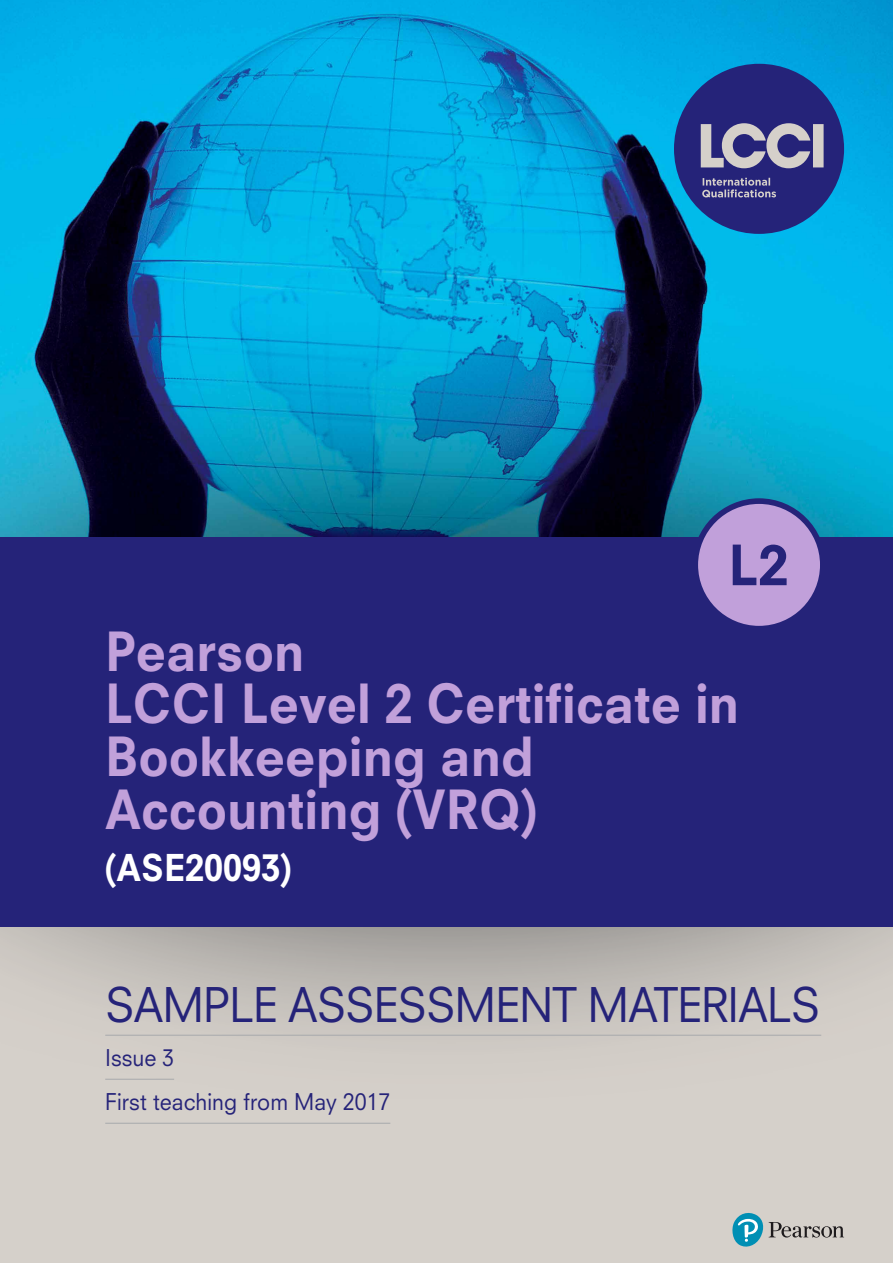
<style>
.page{position:relative;width:893px;height:1263px;background:#fff}
.page>*{position:absolute;margin:0;border:0;box-sizing:border-box;transform-origin:0 0}
.t1{font:800 54px "Neuzeit SLT Std";color:#252379}
.t2{font:800 52.5px/52.5px "Neuzeit SLT Std";color:#c1a0da;scale:.95 1}
.t3{font:46.5px "Neuzeit SLT Std";letter-spacing:-.02em;color:#252379;scale:.95 1}
.t4{font:800 36px "Neuzeit SLT Std";color:#fff;scale:.95 1}
.t5{font:22.5px/44px "Neuzeit SLT Std";color:#252379;scale:.95 1}
</style>
<div class="page">
<img style="left:0;top:0;width:893px;height:538px">
<svg style="left:0;top:927px;width:893px;height:336px;background:#cdc9c3"></svg>
<div style="left:674px;top:64px;width:170px;height:170px;background:#252379;border-radius:50%"></div>
<svg style="left:702px;top:178px;width:74px;height:20px"></svg>
<svg style="left:701px;top:123px;width:123px;height:45px"></svg>
<div style="left:0;top:538px;width:893px;height:389px;background:#252379"></div>
<div style="left:692px;top:498px;width:134px;height:133px;background:#c1a0da;border:6px solid #252379;border-radius:50%"></div>
<hr style="left:105px;top:1035px;width:716px;height:1px;background:#a7a9ac">
<hr style="left:105px;top:1079px;width:69px;height:1px;background:#a7a9ac">
<hr style="left:105px;top:1123px;width:285px;height:1px;background:#a7a9ac">
<svg style="left:731px;top:1211px;width:113px;height:38px;background:#a6b9ba"></svg>
<p class="t1" style="left:728px;top:532px;width:62px">L2</p>
<p class="t2" style="left:105px;top:625px;width:669px">Pearson<br>LCCI Level 2 Certificate in<br>Bookkeeping and<br>Accounting (VRQ)</p>
<p class="t4" style="left:105px;top:846px;width:197px">(ASE20093)</p>
<p class="t3" style="left:105px;top:977px;width:754px">SAMPLE ASSESSMENT MATERIALS</p>
<p class="t5" style="left:105px;top:1036px;width:302px">Issue 3<br>First teaching from May 2017</p>
</div>
